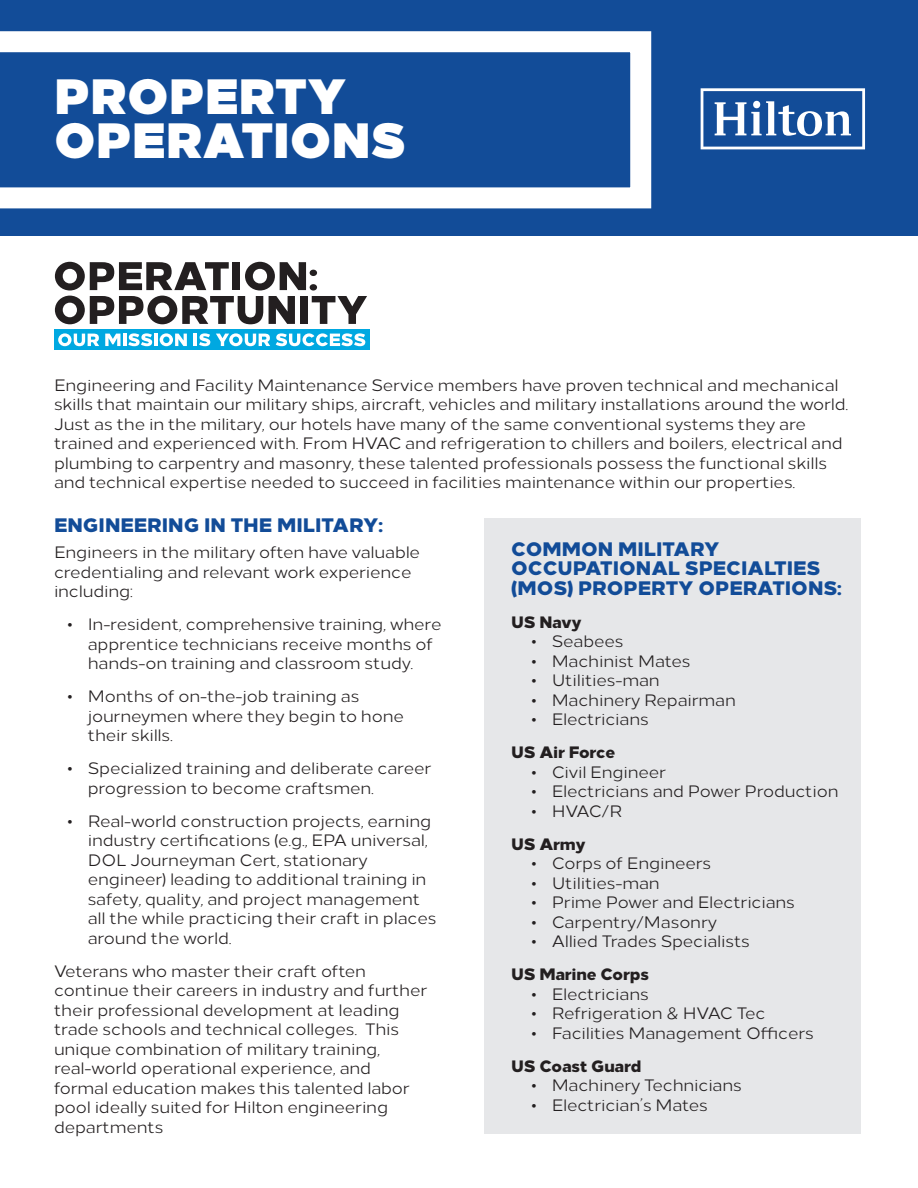
<style>
.page{position:relative;width:918px;height:1188px;background:#fff}
.page>*{position:absolute;margin:0;border:0;box-sizing:border-box;transform-origin:0 0}
.t1{font:900 49.5px/43.5px "Loew";color:#fff}
.t2{font:800 19.5px/19.5px "Loew";color:#124c98}
.t3{font:16.5px/19.5px "Loew";letter-spacing:-.01em;color:#231f20}
.t4{font:800 16.5px "Loew";letter-spacing:-.01em;color:#231f20}
</style>
<div class="page">
<div style="left:0;top:0;width:918px;height:235px;background:#124c98"></div>
<div style="left:485px;top:518px;width:376px;height:616px;background:#e6e7e9"></div>
<svg style="left:0;top:31px;width:651px;height:177px"></svg>
<svg style="left:701px;top:88px;width:164px;height:61px"></svg>
<svg style="left:55px;top:262px;width:312px;height:62px"></svg>
<div style="left:54px;top:329px;width:316px;height:21px;background:#00a8e1"></div>
<svg style="left:58px;top:333px;width:41px;height:13px"></svg>
<svg style="left:105px;top:333px;width:82px;height:13px"></svg>
<svg style="left:194px;top:333px;width:16px;height:13px"></svg>
<svg style="left:216px;top:333px;width:54px;height:13px"></svg>
<svg style="left:276px;top:333px;width:89px;height:13px"></svg>
<p class="t1" style="left:54px;top:71px;width:353px">PROPERTY<br>OPERATIONS</p>
<p class="t3" style="left:54px;top:374px;width:796px">Engineering and Facility Maintenance Service members have proven technical and mechanical skills that maintain our military ships, aircraft, vehicles and military installations around the world.<br>Just as the in the military, our hotels have many of the same conventional systems they are trained and experienced with. From HVAC and refrigeration to chillers and boilers, electrical and plumbing to carpentry and masonry, these talented professionals possess the functional skills and technical expertise needed to succeed in facilities maintenance within our properties.</p>
<p class="t2" style="left:54px;top:514px;width:331px">ENGINEERING IN THE MILITARY:</p>
<p class="t3" style="left:54px;top:541px;width:368px">Engineers in the military often have valuable credentialing and relevant work experience including:</p>
<p class="t3" style="left:88px;top:613px;width:355px;text-indent:-20px">• In-resident, comprehensive training, where apprentice technicians receive months of hands-on training and classroom study.</p>
<p class="t3" style="left:88px;top:685px;width:318px;text-indent:-20px">• Months of on-the-job training as journeymen where they begin to hone their skills.</p>
<p class="t3" style="left:88px;top:757px;width:345px;text-indent:-20px">• Specialized training and deliberate career progression to become craftsmen.</p>
<p class="t3" style="left:88px;top:810px;width:350px;text-indent:-20px">• Real-world construction projects, earning industry certifications (e.g., EPA universal, DOL Journeyman Cert, stationary engineer) leading to additional training in safety, quality, and project management all the while practicing their craft in places around the world.</p>
<p class="t3" style="left:54px;top:960px;width:375px">Veterans who master their craft often continue their careers in industry and further their professional development at leading trade schools and technical colleges. This unique combination of military training, real-world operational experience, and formal education makes this talented labor pool ideally suited for Hilton engineering departments</p>
<p class="t2" style="left:511px;top:537px;width:332px">COMMON MILITARY<br>OCCUPATIONAL SPECIALTIES (MOS) PROPERTY OPERATIONS:</p>
<p class="t4" style="left:511px;top:608px;width:72px">US Navy</p>
<p class="t3" style="left:531px;top:630px;width:94px">• Seabees</p>
<p class="t3" style="left:531px;top:650px;width:161px">• Machinist Mates</p>
<p class="t3" style="left:531px;top:669px;width:130px">• Utilities-man</p>
<p class="t3" style="left:531px;top:689px;width:206px">• Machinery Repairman</p>
<p class="t3" style="left:531px;top:708px;width:119px">• Electricians</p>
<p class="t4" style="left:511px;top:738px;width:106px">US Air Force</p>
<p class="t3" style="left:531px;top:761px;width:136px">• Civil Engineer</p>
<p class="t3" style="left:531px;top:780px;width:309px">• Electricians and Power Production</p>
<p class="t3" style="left:531px;top:800px;width:92px">• HVAC/R</p>
<p class="t4" style="left:511px;top:830px;width:76px">US Army</p>
<p class="t3" style="left:531px;top:852px;width:181px">• Corps of Engineers</p>
<p class="t3" style="left:531px;top:872px;width:130px">• Utilities-man</p>
<p class="t3" style="left:531px;top:891px;width:265px">• Prime Power and Electricians</p>
<p class="t3" style="left:531px;top:911px;width:187px">• Carpentry/Masonry</p>
<p class="t3" style="left:531px;top:930px;width:220px">• Allied Trades Specialists</p>
<p class="t4" style="left:511px;top:960px;width:139px">US Marine Corps</p>
<p class="t3" style="left:531px;top:983px;width:119px">• Electricians</p>
<p class="t3" style="left:531px;top:1002px;width:235px">• Refrigeration &amp; HVAC Tec</p>
<p class="t3" style="left:531px;top:1022px;width:284px">• Facilities Management Officers</p>
<p class="t4" style="left:511px;top:1052px;width:132px">US Coast Guard</p>
<p class="t3" style="left:531px;top:1074px;width:212px">• Machinery Technicians</p>
<p class="t3" style="left:531px;top:1094px;width:178px">• Electrician’s Mates</p>
</div>
